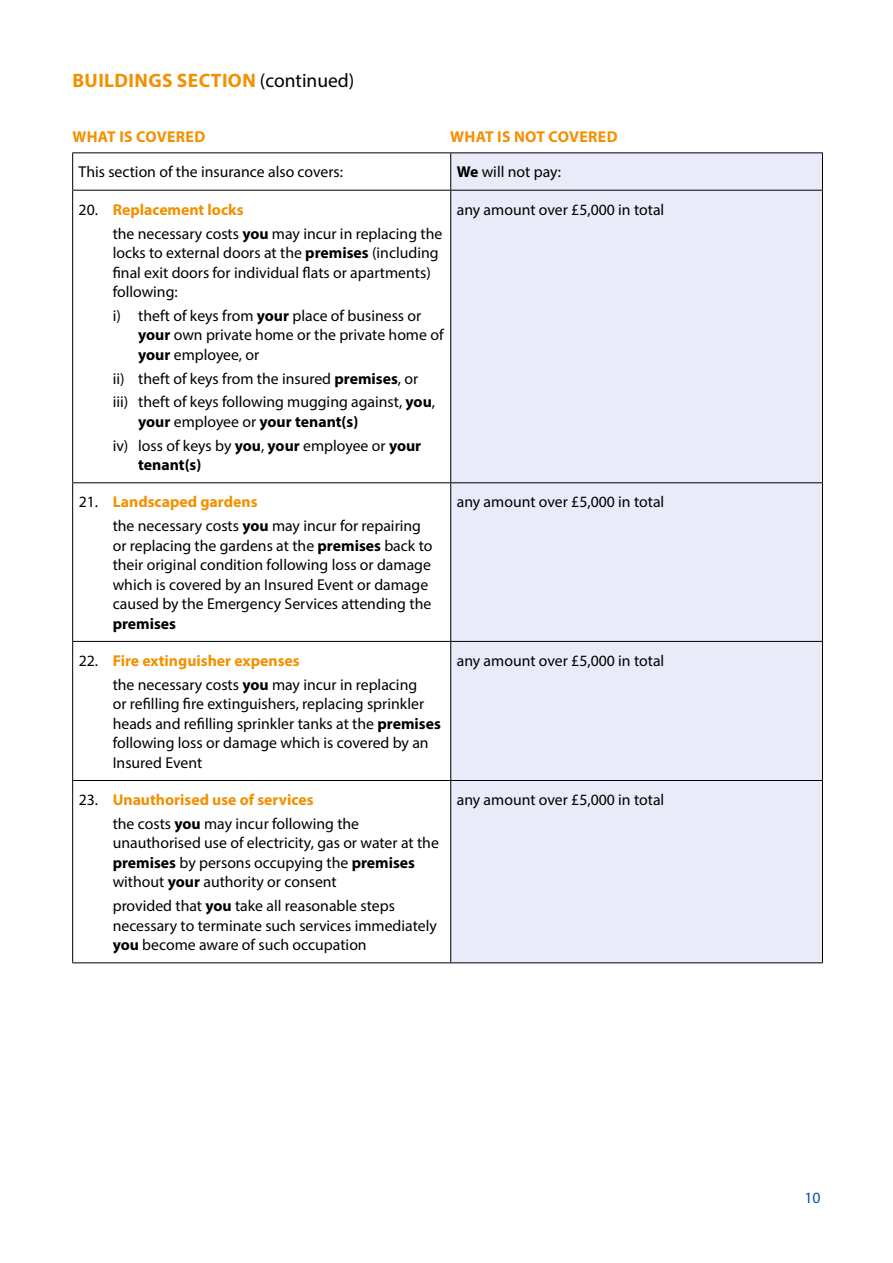
<style>
.page{position:relative;width:893px;height:1263px;background:#fff}
.page>*{position:absolute;margin:0;border:0;box-sizing:border-box;transform-origin:0 0}
.t1{font:700 19.5px "Myriad Pro";letter-spacing:.02em;color:#f39000}
.t2{font:15.75px/19.5px "Myriad Pro";color:#000}
.t3{font:700 15.75px "Myriad Pro";letter-spacing:.02em;color:#f39000}
.t4{font:700 15.75px "Myriad Pro";color:#000}
.t5{font:15.75px "Myriad Pro";color:#0055a3}
.s1{font-weight:400;color:#000}
.s2{font-weight:700}
.s3{font-weight:700;color:#f39000}
</style>
<div class="page">
<div style="left:451px;top:153px;width:371px;height:809px;background:#e9ecf8"></div>
<hr style="left:72px;top:152px;width:379px;height:1px;background:#000">
<hr style="left:72px;top:153px;width:1px;height:37px;background:#000">
<hr style="left:451px;top:152px;width:372px;height:1px;background:#000">
<hr style="left:450px;top:153px;width:1px;height:37px;background:#000">
<hr style="left:822px;top:153px;width:1px;height:37px;background:#000">
<hr style="left:72px;top:190px;width:379px;height:1px;background:#000">
<hr style="left:72px;top:191px;width:1px;height:291px;background:#000">
<hr style="left:451px;top:190px;width:372px;height:1px;background:#000">
<hr style="left:450px;top:191px;width:1px;height:291px;background:#000">
<hr style="left:822px;top:191px;width:1px;height:291px;background:#000">
<hr style="left:72px;top:482px;width:379px;height:1px;background:#000">
<hr style="left:72px;top:483px;width:1px;height:158px;background:#000">
<hr style="left:451px;top:482px;width:372px;height:1px;background:#000">
<hr style="left:450px;top:483px;width:1px;height:158px;background:#000">
<hr style="left:822px;top:483px;width:1px;height:158px;background:#000">
<hr style="left:72px;top:641px;width:379px;height:1px;background:#000">
<hr style="left:72px;top:642px;width:1px;height:138px;background:#000">
<hr style="left:451px;top:641px;width:372px;height:1px;background:#000">
<hr style="left:450px;top:642px;width:1px;height:138px;background:#000">
<hr style="left:822px;top:642px;width:1px;height:138px;background:#000">
<hr style="left:72px;top:780px;width:379px;height:1px;background:#000">
<hr style="left:72px;top:781px;width:1px;height:181px;background:#000">
<hr style="left:451px;top:780px;width:372px;height:1px;background:#000">
<hr style="left:450px;top:781px;width:1px;height:181px;background:#000">
<hr style="left:822px;top:781px;width:1px;height:181px;background:#000">
<hr style="left:72px;top:962px;width:379px;height:1px;background:#000">
<hr style="left:451px;top:962px;width:372px;height:1px;background:#000">
<p class="t1" style="left:72px;top:68px;width:283px">BUILDINGS SECTION <span class="s1">(continued)</span></p>
<p class="t3" style="left:72px;top:127px;width:134px">WHAT IS COVERED</p>
<p class="t3" style="left:450px;top:127px;width:169px">WHAT IS NOT COVERED</p>
<p class="t2" style="left:79px;top:162px;width:266px">This section of the insurance also covers:</p>
<p class="t2" style="left:457px;top:162px;width:106px"><span class="s2">We</span> will not pay:</p>
<p class="t2" style="left:113px;top:197px;width:331px;line-height:23.7px;text-indent:-34px">20. <span class="s3">Replacement locks<br></span>the necessary costs <span class="s2">you</span> may incur in replacing the</p>
<p class="t2" style="left:113px;top:243px;width:327px">locks to external doors at the <span class="s2">premises</span> (including final exit doors for individual flats or apartments) following:</p>
<p class="t2" style="left:138px;top:305px;width:307px;text-indent:-26px">i) theft of keys from <span class="s2">your</span> place of business or <span class="s2">your</span> own private home or the private home of <span class="s2">your</span> employee, or</p>
<p class="t2" style="left:113px;top:366px;width:324px;line-height:23.7px">ii) theft of keys from the insured <span class="s2">premises</span>, or iii) theft of keys following mugging against, <span class="s2">you</span>,</p>
<p class="t2" style="left:113px;top:409px;width:310px;line-height:23.7px;text-indent:26px"><span class="s2">your</span> employee or <span class="s2">your tenant(s)<br></span>iv) loss of keys by <span class="s2">you</span>, <span class="s2">your</span> employee or <span class="s2">your</span></p>
<p class="t4" style="left:138px;top:454px;width:65px">tenant(s)</p>
<p class="t2" style="left:457px;top:199px;width:209px">any amount over £5,000 in total</p>
<p class="t2" style="left:113px;top:490px;width:310px;line-height:23.7px;text-indent:-34px">21. <span class="s3">Landscaped gardens<br></span>the necessary costs <span class="s2">you</span> may incur for repairing</p>
<p class="t2" style="left:113px;top:535px;width:321px">or replacing the gardens at the <span class="s2">premises</span> back to their original condition following loss or damage which is covered by an Insured Event or damage caused by the Emergency Services attending the</p>
<p class="t4" style="left:113px;top:613px;width:65px">premises</p>
<p class="t2" style="left:113px;top:648px;width:306px;line-height:23.7px;text-indent:-34px">22. <span class="s3">Fire extinguisher expenses<br></span>the necessary costs <span class="s2">you</span> may incur in replacing</p>
<p class="t2" style="left:113px;top:694px;width:330px">or refilling fire extinguishers, replacing sprinkler heads and refilling sprinkler tanks at the <span class="s2">premises </span>following loss or damage which is covered by an Insured Event</p>
<p class="t2" style="left:113px;top:788px;width:248px;line-height:23.7px;text-indent:-34px">23. <span class="s3">Unauthorised use of services<br></span>the costs <span class="s2">you</span> may incur following the</p>
<p class="t2" style="left:113px;top:833px;width:328px">unauthorised use of electricity, gas or water at the <span class="s2">premises</span> by persons occupying the <span class="s2">premises </span>without <span class="s2">your</span> authority or consent</p>
<p class="t2" style="left:113px;top:896px;width:326px">provided that <span class="s2">you</span> take all reasonable steps necessary to terminate such services immediately <span class="s2">you</span> become aware of such occupation</p>
<p class="t2" style="left:457px;top:492px;width:209px">any amount over £5,000 in total</p>
<p class="t2" style="left:457px;top:651px;width:209px">any amount over £5,000 in total</p>
<p class="t2" style="left:457px;top:790px;width:209px">any amount over £5,000 in total</p>
<p class="t5" style="left:804px;top:1187px;width:18px">10</p>
</div>
